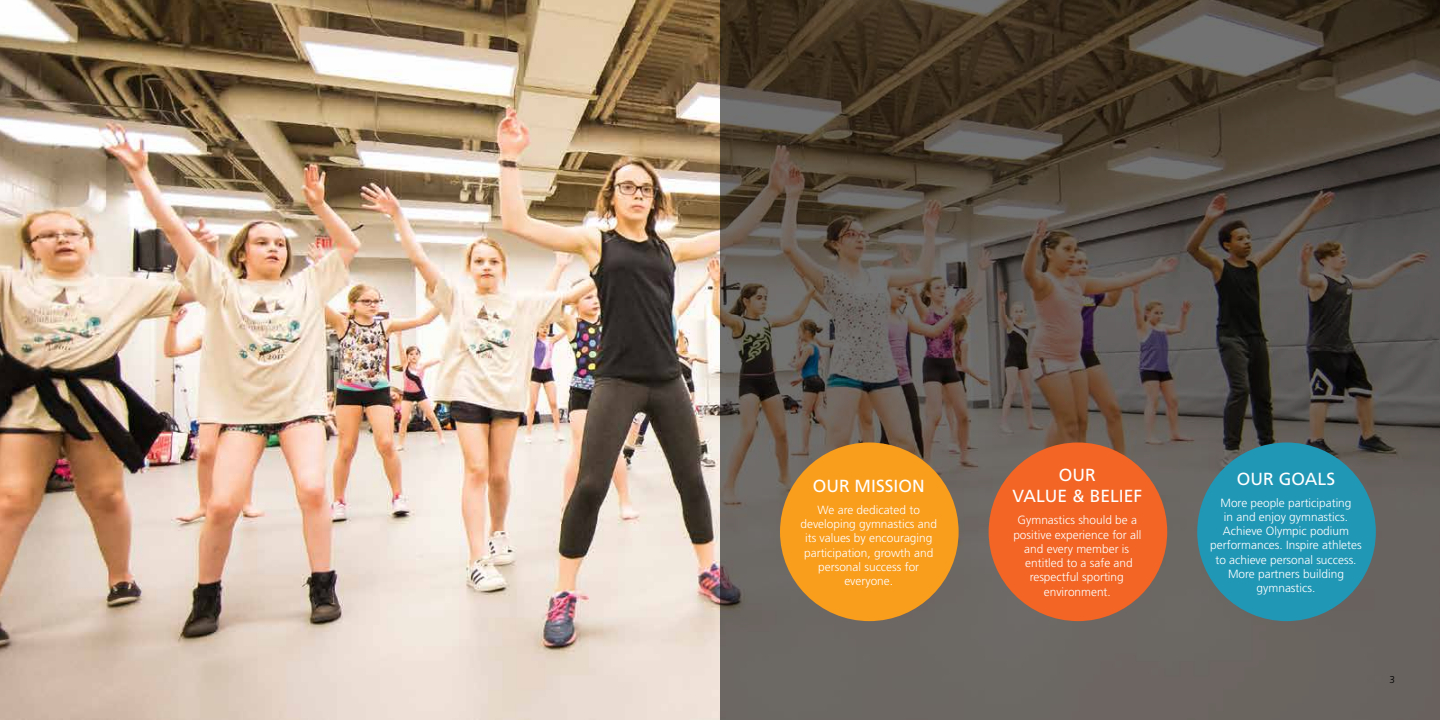
<style>
.page{position:relative;width:1440px;height:720px;background:#fff}
.page>*{position:absolute;margin:0;border:0;box-sizing:border-box;transform-origin:0 0}
.t1{font:17.5px/21px "Frutiger LT Pro";color:#fff;text-align:center}
.t2{font:300 11.88px/14.2px "Frutiger LT Pro";color:#fff;text-align:center}
.t3{font:300 10px "Frutiger LT Pro";color:#000}
</style>
<div class="page">
<img style="left:0;top:0;width:721px;height:720px">
<svg style="left:721px;top:0;width:719px;height:720px;background:#585048"></svg>
<div style="left:989px;top:443px;width:178px;height:178px;background:#f26524;border-radius:50%"></div>
<div style="left:1197px;top:443px;width:179px;height:178px;background:#2197b6;border-radius:50%"></div>
<div style="left:780px;top:443px;width:179px;height:178px;background:#f99d1c;border-radius:50%"></div>
<h1 class="t1" style="left:813px;top:475px;width:113px">OUR MISSION</h1>
<p class="t2" style="left:800px;top:503px;width:138px">We are dedicated to developing gymnastics and its values by encouraging participation, growth and personal success for everyone.</p>
<h1 class="t1" style="left:1013px;top:465px;width:131px">OUR<br>VALUE &amp; BELIEF</h1>
<p class="t2" style="left:1013px;top:513px;width:129px">Gymnastics should be a positive experience for all and every member is entitled to a safe and respectful sporting environment.</p>
<h1 class="t1" style="left:1237px;top:468px;width:100px">OUR GOALS</h1>
<p class="t2" style="left:1210px;top:496px;width:153px">More people participating<br>in and enjoy gymnastics.<br>Achieve Olympic podium performances. Inspire athletes to achieve personal success.<br>More partners building gymnastics.</p>
<p class="t3" style="left:1389px;top:673px;width:7px">3</p>
</div>
